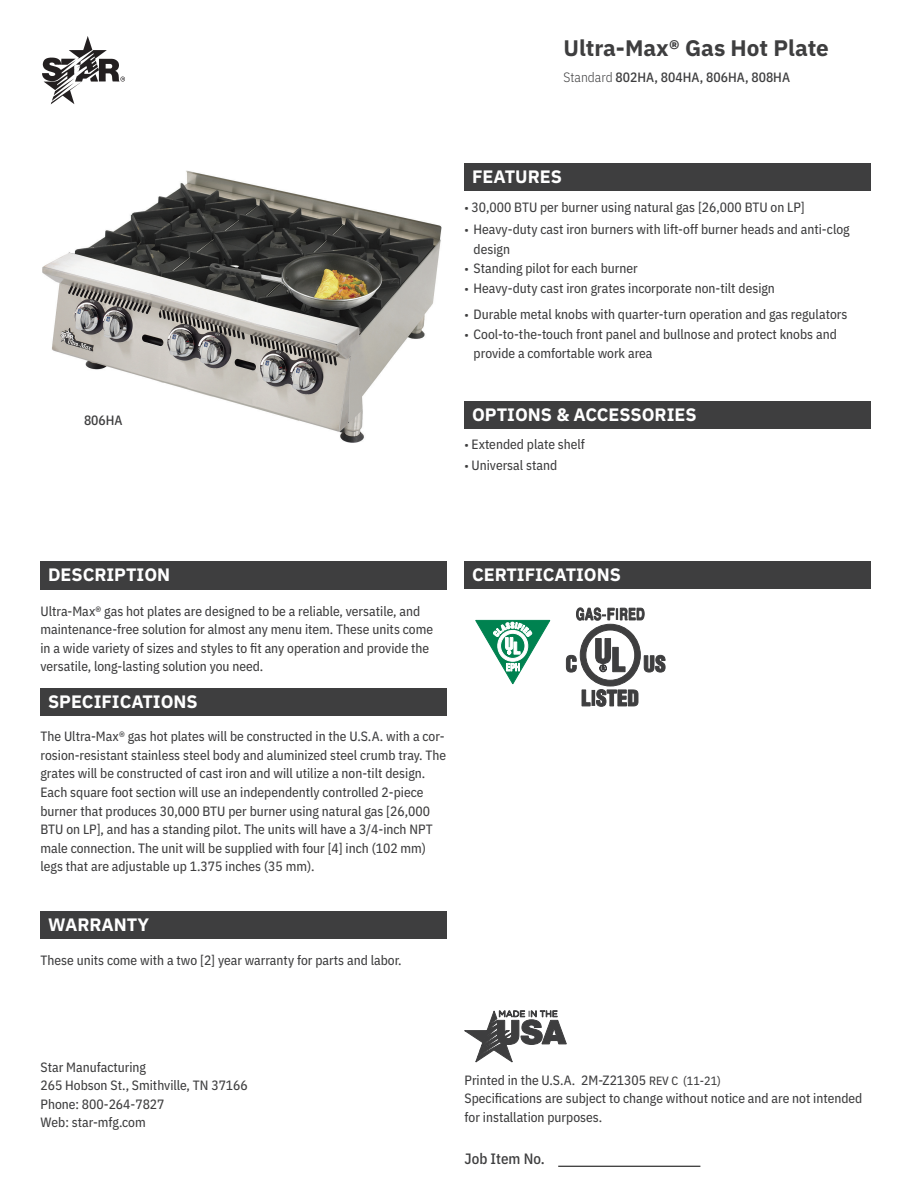
<style>
.page{position:relative;width:918px;height:1188px;background:#fff}
.page>*{position:absolute;margin:0;border:0;box-sizing:border-box;transform-origin:0 0}
.Paragraph_Style1{font:700 22.5px "IBM Plex Sans";color:#3e3e3f}
.Paragraph_Style2{font:700 18px "IBM Plex Sans";color:#fff}
.Paragraph_Style1-2{font:500 15px "IBM Plex Sans Cond";color:#3e3e3f}
.Paragraph_Style1-3{font:13.5px/18.5px "IBM Plex Sans Cond Text";color:#3e3e3f}
.Bullet_List_Style2{font:13.5px/20px "IBM Plex Sans Cond Text";color:#3e3e3f}
.Bullet_List_Style1{font:13.5px "IBM Plex Sans Cond Text";color:#3e3e3f}
.Paragraph_Style12{font:500 13.5px "IBM Plex Sans Cond";color:#3e3e3f}
.s1{font-weight:300}
.s2{font-size:12px}
</style>
<div class="page">
<div style="left:40px;top:562px;width:407px;height:28px;background:#3e3e3f"></div>
<div style="left:40px;top:688px;width:407px;height:27px;background:#3e3e3f"></div>
<div style="left:40px;top:911px;width:407px;height:28px;background:#3e3e3f"></div>
<div style="left:465px;top:164px;width:406px;height:27px;background:#3e3e3f"></div>
<div style="left:465px;top:562px;width:406px;height:27px;background:#3e3e3f"></div>
<div style="left:465px;top:401px;width:406px;height:28px;background:#3e3e3f"></div>
<hr style="left:558px;top:1166px;width:142px;height:1px;background:#000">
<svg style="left:476px;top:620px;width:74px;height:64px"></svg>
<svg style="left:566px;top:608px;width:99px;height:98px"></svg>
<svg style="left:465px;top:1011px;width:101px;height:51px"></svg>
<img style="left:42px;top:36px;width:83px;height:69px">
<img style="left:42px;top:170px;width:400px;height:272px">
<p class="Paragraph_Style12" style="left:84px;top:410px;width:40px">806HA</p>
<p class="Paragraph_Style1" style="left:564px;top:31px;width:267px">Ultra-Max® Gas Hot Plate</p>
<p class="Paragraph_Style12" style="left:564px;top:67px;width:228px"><span class="s1">Standard</span> 802HA, 804HA, 806HA, 808HA</p>
<p class="Paragraph_Style2" style="left:472px;top:163px;width:91px">FEATURES</p>
<p class="Bullet_List_Style1" style="left:465px;top:197px;width:342px"><span class="s2">•</span> 30,000 BTU per burner using natural gas [26,000 BTU on LP]</p>
<p class="Bullet_List_Style2" style="left:474px;top:218px;width:378px;text-indent:-9px"><span class="s2">•</span> Heavy-duty cast iron burners with lift-off burner heads and anti-clog design</p>
<p class="Bullet_List_Style2" style="left:465px;top:257px;width:175px"><span class="s2">•</span> Standing pilot for each burner</p>
<p class="Bullet_List_Style2" style="left:465px;top:277px;width:312px"><span class="s2">•</span> Heavy-duty cast iron grates incorporate non-tilt design</p>
<p class="Bullet_List_Style2" style="left:465px;top:303px;width:384px"><span class="s2">•</span> Durable metal knobs with quarter-turn operation and gas regulators</p>
<p class="Bullet_List_Style2" style="left:474px;top:323px;width:365px;text-indent:-9px"><span class="s2">•</span> Cool-to-the-touch front panel and bullnose and protect knobs and provide a comfortable work area</p>
<p class="Paragraph_Style2" style="left:472px;top:400px;width:226px">OPTIONS &amp; ACCESSORIES</p>
<p class="Bullet_List_Style1" style="left:465px;top:434px;width:122px"><span class="s2">•</span> Extended plate shelf</p>
<p class="Bullet_List_Style1" style="left:465px;top:455px;width:94px"><span class="s2">•</span> Universal stand</p>
<p class="Paragraph_Style2" style="left:48px;top:560px;width:124px">DESCRIPTION</p>
<p class="Paragraph_Style1-3" style="left:40px;top:600px;width:394px">Ultra-Max® gas hot plates are designed to be a reliable, versatile, and maintenance-free solution for almost any menu item. These units come in a wide variety of sizes and styles to fit any operation and provide the versatile, long-lasting solution you need.</p>
<p class="Paragraph_Style2" style="left:48px;top:687px;width:151px">SPECIFICATIONS</p>
<p class="Paragraph_Style1-3" style="left:40px;top:726px;width:407px">The Ultra-Max® gas hot plates will be constructed in the U.S.A. with a cor&shy;rosion-resistant stainless steel body and aluminized steel crumb tray. The grates will be constructed of cast iron and will utilize a non-tilt design.<br>Each square foot section will use an independently controlled 2-piece burner that produces 30,000 BTU per burner using natural gas [26,000<br>BTU on LP], and has a standing pilot. The units will have a 3/4-inch NPT male connection. The unit will be supplied with four [4] inch (102 mm) legs that are adjustable up 1.375 inches (35 mm).</p>
<p class="Paragraph_Style2" style="left:48px;top:910px;width:103px">WARRANTY</p>
<p class="Paragraph_Style1-3" style="left:40px;top:950px;width:363px">These units come with a two [2] year warranty for parts and labor.</p>
<p class="Paragraph_Style2" style="left:472px;top:560px;width:150px">CERTIFICATIONS</p>
<p class="Paragraph_Style1-3" style="left:40px;top:1056px;width:107px">Star Manufacturing</p>
<p class="Paragraph_Style1-3" style="left:40px;top:1075px;width:209px">265 Hobson St., Smithville, TN 37166</p>
<p class="Paragraph_Style1-3" style="left:40px;top:1094px;width:126px">Phone: 800-264-7827</p>
<p class="Paragraph_Style1-3" style="left:40px;top:1112px;width:107px">Web: star-mfg.com</p>
<p class="Paragraph_Style1-3" style="left:465px;top:1070px;width:258px">Printed in the U.S.A. 2M-Z21305 <span class="s2">REV C (11-21)</span></p>
<p class="Paragraph_Style1-3" style="left:465px;top:1088px;width:399px">Specifications are subject to change without notice and are not intended for installation purposes.</p>
<p class="Paragraph_Style1-2" style="left:465px;top:1147px;width:82px">Job Item No.</p>
</div>
